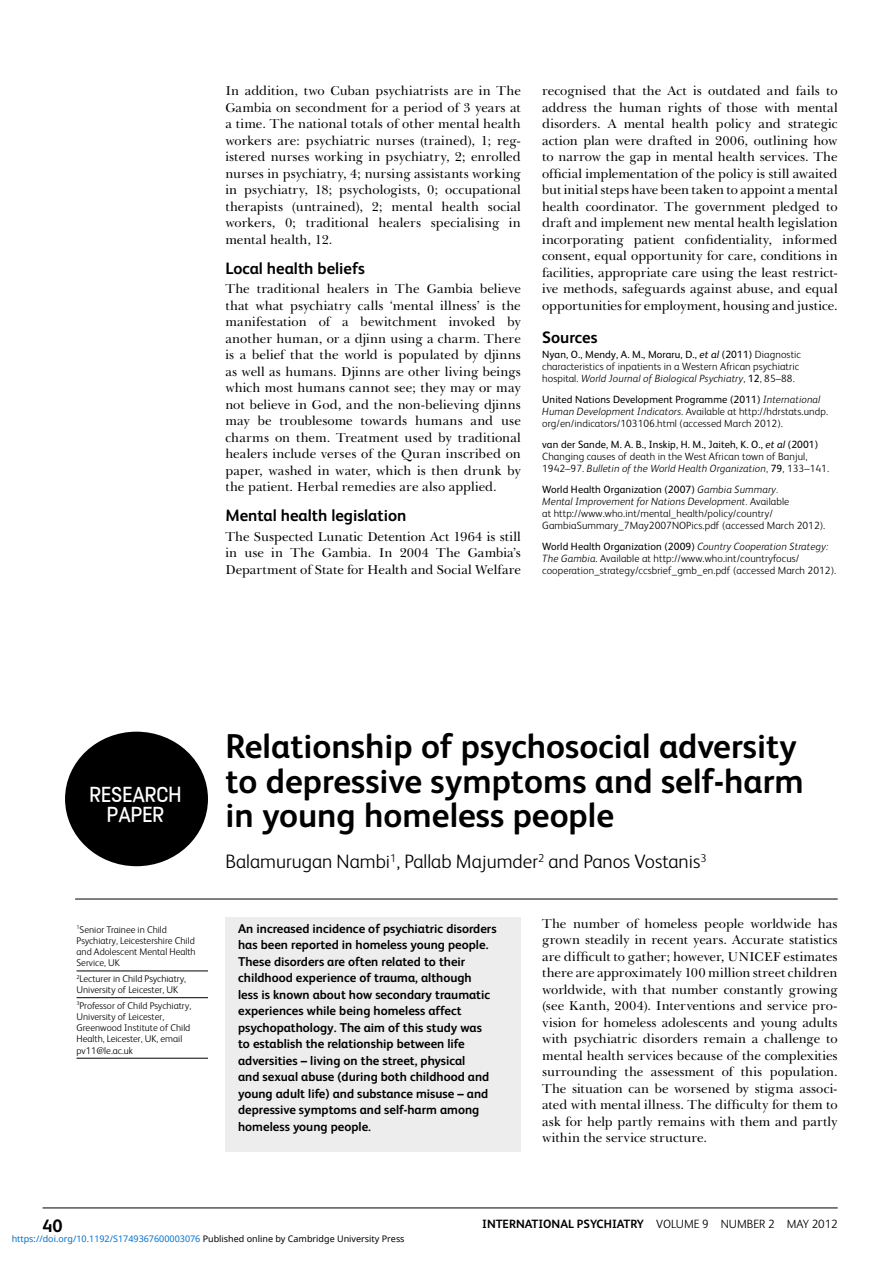
<style>
.page{position:relative;width:893px;height:1263px;background:#fff}
.page>*{position:absolute;margin:0;border:0;box-sizing:border-box;transform-origin:0 0}
.t1{font:700 34.5px/34.5px "FS Albert";color:#000}
.t2{font:24.3px/19.5px "FS Dillonv 1.01";color:#fff;text-align:center}
.t3{font:300 19.5px "FS Albert";color:#000}
.t4{font:700 18px "FS Albert";color:#000}
.t5{font:700 16.5px "FS Albert";color:#000}
.t6{font:13.2px/16.5px "Baskerville BT";color:#000;text-align:justify}
.t7{font:700 12.75px/16.5px "FS Albert";color:#000}
.t8{font:700 12px "FS Albert";color:#000}
.t9{font:300 10.5px/12px "FS Albert";letter-spacing:.01em;color:#000}
.t10{font:300 9.75px/11.2px "FS Albert";color:#000}
.t11{font:9px "Noto Sans";color:#0172cf}
.s1{font-weight:400}
.s2{font-weight:400;font-style:italic}
.s3{font-style:italic}
.s4{font-weight:300}
.s5{color:#000}
</style>
<div class="page">
<hr style="left:43px;top:1208px;width:795px;height:1px;background:#000">
<div style="left:225px;top:917px;width:296px;height:234px;background:#ededed"></div>
<div style="left:65px;top:732px;width:143px;height:134px;background:#000;border-radius:50%"></div>
<hr style="left:75px;top:899px;width:763px;height:1px;background:#000">
<hr style="left:77px;top:971px;width:131px;height:1px;background:#000">
<hr style="left:77px;top:997px;width:131px;height:1px;background:#000">
<hr style="left:77px;top:1058px;width:131px;height:1px;background:#000">
<p class="t6" style="left:225px;top:83px;width:297px">In addition, two Cuban psychiatrists are in The Gambia on secondment for a period of 3 years at a time. The national totals of other mental health workers are: psychiatric nurses (trained), 1; reg&shy;istered nurses working in psychiatry, 2; enrolled nurses in psychiatry, 4; nursing assistants working in psychiatry, 18; psychologists, 0; occupational therapists (untrained), 2; mental health social workers, 0; traditional healers specialising in mental health, 12.</p>
<p class="t5" style="left:225px;top:257px;width:141px">Local health beliefs</p>
<p class="t6" style="left:225px;top:281px;width:297px">The traditional healers in The Gambia believe that what psychiatry calls ‘mental illness’ is the manifestation of a bewitchment invoked by another human, or a djinn using a charm. There is a belief that the world is populated by djinns as well as humans. Djinns are other living beings which most humans cannot see; they may or may not believe in God, and the non-believing djinns may be troublesome towards humans and use charms on them. Treatment used by traditional healers include verses of the Quran inscribed on paper, washed in water, which is then drunk by the patient. Herbal remedies are also applied.</p>
<p class="t5" style="left:225px;top:504px;width:183px">Mental health legislation</p>
<p class="t6" style="left:225px;top:528px;width:297px">The Suspected Lunatic Detention Act 1964 is still in use in The Gambia. In 2004 The Gambia’s Department of State for Health and Social Welfare</p>
<p class="t6" style="left:542px;top:83px;width:297px">recognised that the Act is outdated and fails to address the human rights of those with mental disorders. A mental health policy and strategic action plan were drafted in 2006, outlining how to narrow the gap in mental health services. The official implementation of the policy is still awaited but initial steps have been taken to appoint a mental health coordinator. The government pledged to draft and implement new mental health legislation incorporating patient confidentiality, informed consent, equal opportunity for care, conditions in facilities, appropriate care using the least restrict&shy;ive methods, safeguards against abuse, and equal opportunities for employment, housing and justice.</p>
<p class="t5" style="left:542px;top:326px;width:57px">Sources</p>
<p class="t9" style="left:542px;top:348px;width:260px"><span class="s1">Nyan, O., Mendy, A. M., Moraru, D.,</span> <span class="s2">et al</span> <span class="s1">(2011)</span> Diagnostic characteristics of inpatients in a Western African psychiatric hospital. <span class="s3">World Journal of Biological Psychiatry</span>, <span class="s1">12</span>, 85–88.</p>
<p class="t9" style="left:542px;top:393px;width:287px"><span class="s1">United Nations Development Programme (2011)</span> <span class="s3">International<br>Human Development Indicators</span>. Available at http://hdrstats.undp. org/en/indicators/103106.html (accessed March 2012).</p>
<p class="t9" style="left:542px;top:438px;width:288px"><span class="s1">van der Sande, M. A. B., Inskip, H. M., Jaiteh, K. O.,</span> <span class="s2">et al</span> <span class="s1">(2001)<br></span>Changing causes of death in the West African town of Banjul,<br>1942–97. <span class="s3">Bulletin of the World Health Organization</span>, <span class="s1">79</span>, 133–141.</p>
<p class="t9" style="left:542px;top:483px;width:285px"><span class="s1">World Health Organization (2007)</span> <span class="s3">Gambia Summary.<br>Mental Improvement for Nations Development.</span> Available<br>at http://www.who.int/mental_health/policy/country/ GambiaSummary_7May2007NOPics.pdf (accessed March 2012).</p>
<p class="t9" style="left:542px;top:540px;width:296px"><span class="s1">World Health Organization (2009)</span> <span class="s3">Country Cooperation Strategy:<br>The Gambia</span>. Available at http://www.who.int/countryfocus/ cooperation_strategy/ccsbrief_gmb_en.pdf (accessed March 2012).</p>
<h2 class="t2" style="left:90px;top:783px;width:94px">RESEARCH<br>PAPER</h2>
<p class="t10" style="left:77px;top:923px;width:121px"><sup>1</sup>Senior Trainee in Child<br>Psychiatry, Leicestershire Child and Adolescent Mental Health<br>Service, UK</p>
<p class="t10" style="left:77px;top:972px;width:111px"><sup>2</sup>Lecturer in Child Psychiatry,<br>University of Leicester, UK</p>
<p class="t10" style="left:77px;top:999px;width:116px"><sup>3</sup>Professor of Child Psychiatry,<br>University of Leicester,<br>Greenwood Institute of Child<br>Health, Leicester, UK, email pv11@le.ac.uk</p>
<h1 class="t1" style="left:225px;top:728px;width:580px">Relationship of psychosocial adversity to depressive symptoms and self-harm in young homeless people</h1>
<h3 class="t3" style="left:225px;top:849px;width:483px">Balamurugan Nambi<sup>1</sup>, Pallab Majumder<sup>2</sup> and Panos Vostanis<sup>3</sup></h3>
<p class="t7" style="left:238px;top:920px;width:260px">An increased incidence of psychiatric disorders has been reported in homeless young people.<br>These disorders are often related to their childhood experience of trauma, although<br>less is known about how secondary traumatic experiences while being homeless affect psychopathology. The aim of this study was to establish the relationship between life adversities – living on the street, physical<br>and sexual abuse (during both childhood and young adult life) and substance misuse – and depressive symptoms and self-harm among homeless young people.</p>
<p class="t6" style="left:542px;top:915px;width:297px">The number of homeless people worldwide has grown steadily in recent years. Accurate statistics are difficult to gather; however, UNICEF estimates there are approximately 100 million street children worldwide, with that number constantly growing (see Kanth, 2004). Interventions and service pro&shy;vision for homeless adolescents and young adults with psychiatric disorders remain a challenge to mental health services because of the complexities surrounding the assessment of this population.<br>The situation can be worsened by stigma associ&shy;ated with mental illness. The difficulty for them to ask for help partly remains with them and partly within the service structure.</p>
<h3 class="t4" style="left:43px;top:1214px;width:22px">40</h3>
<p class="t8" style="left:482px;top:1215px;width:357px">International Psychiatry <span class="s4">Volume 9 Number 2 MAy 2012</span></p>
<p class="t11" style="left:12px;top:1232px;width:394px">https://doi.org/10.1192/S1749367600003076 <span class="s5">Published online by Cambridge University Press</span></p>
</div>
